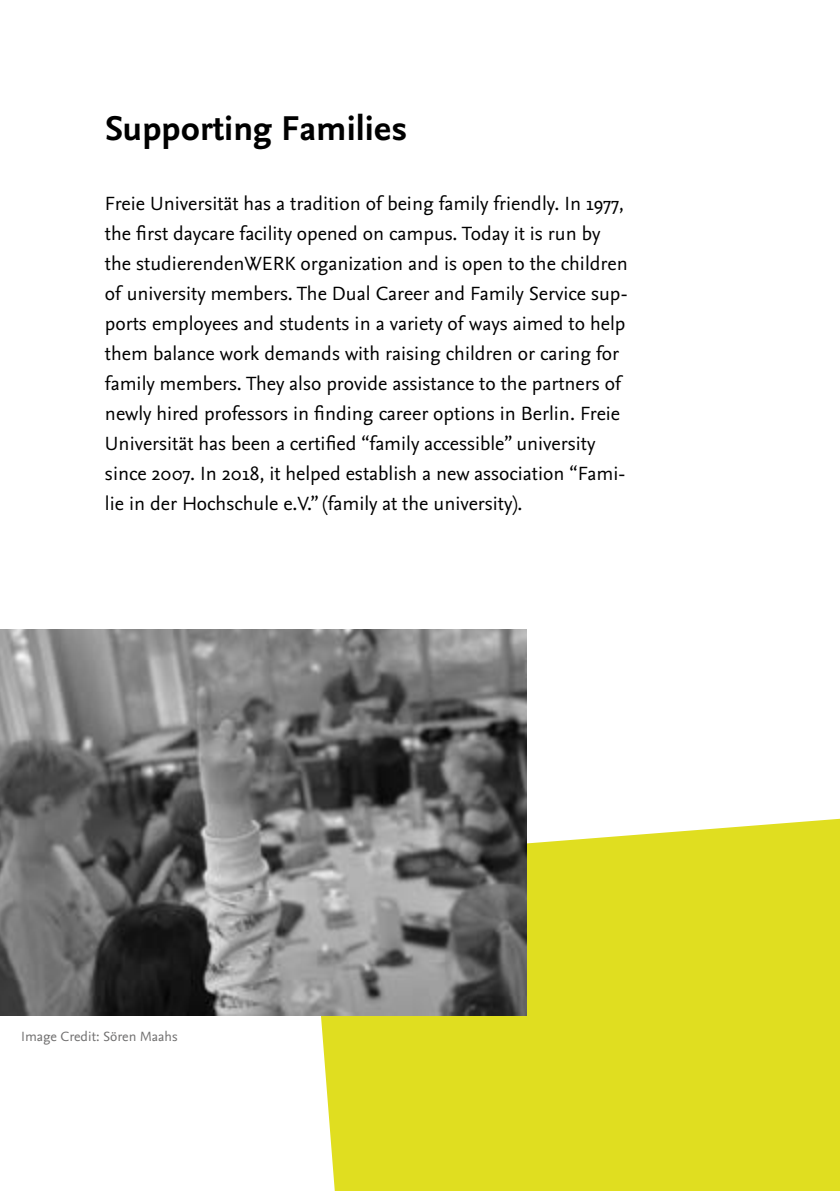
<style>
.page{position:relative;width:840px;height:1191px;background:#fff}
.page>*{position:absolute;margin:0;border:0;box-sizing:border-box;transform-origin:0 0}
.Headline{font:700 36px "Nexus Sans Pro";color:#000}
.Body{font:20px/30px "Nexus Sans Pro";color:#000}
.Bildquelle{font:14px "Nexus Sans Pro";color:#706f6f}
</style>
<div class="page">
<div style="left:308px;top:818px;width:531px;height:373px;background:#e0de20"></div>
<img style="left:0;top:629px;width:526px;height:386px">
<p class="Headline" style="left:105px;top:101px;width:303px">Supporting Families</p>
<p class="Body" style="left:105px;top:187px;width:524px">Freie Universität has a tradition of being family friendly. In 1977, the first daycare facility opened on campus. Today it is run by the studierendenWERK organization and is open to the children of university members. The Dual Career and Family Service sup&shy;ports employees and students in a variety of ways aimed to help them balance work demands with raising children or caring for family members. They also provide assistance to the partners of newly hired professors in finding career options in Berlin. Freie Universität has been a certified “family accessible” university since 2007. In 2018, it helped establish a new association “Fami&shy;lie in der Hochschule e.V.” (family at the university).</p>
<p class="Bildquelle" style="left:21px;top:1025px;width:158px">Image Credit: Sören Maahs</p>
</div>
